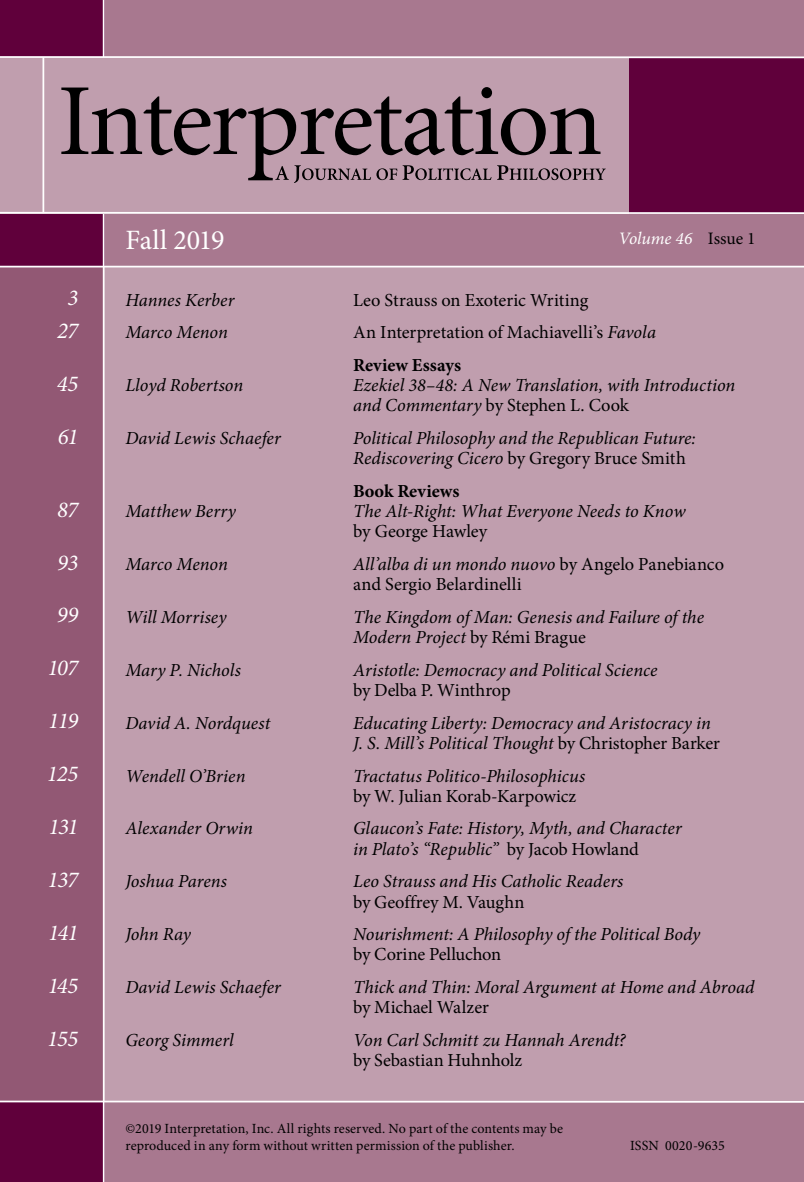
<style>
.page{position:relative;width:804px;height:1182px;background:#fff}
.page>*{position:absolute;margin:0;border:0;box-sizing:border-box;transform-origin:0 0}
.t1{font:28px "Minion Pro";letter-spacing:-.015em;color:#fff}
.t2{font:italic 22.75px/32.7px "Minion Pro";letter-spacing:-.04em;color:#fff;text-align:center}
.t3{font:italic 18.38px/20.1px "Minion Pro";color:#000}
.t4{font:18.38px/32.7px "Minion Pro";letter-spacing:-.005em;color:#000}
.t5{font:700 18.38px "Minion Pro";color:#000}
.t6{font:italic 17.5px "Minion Pro";letter-spacing:-.005em;color:#fff}
.t7{font:14px/17.5px "Minion Pro";letter-spacing:.005em;color:#000}
.s1{font-style:normal;color:#000}
.s2{font-style:italic}
.s3{font-weight:700}
.s4{font-style:normal}
</style>
<div class="page">
<div style="left:0;top:0;width:803px;height:1181px;background:#a8788f"></div>
<div style="left:0;top:0;width:105px;height:1181px;background:#60003b"></div>
<div style="left:0;top:267px;width:141px;height:835px;background:#925874"></div>
<div style="left:105px;top:266px;width:698px;height:834px;background:#c09eae"></div>
<hr style="left:103px;top:0;width:2px;height:1181px;background:#fff">
<hr style="left:0;top:266px;width:803px;height:1px;background:#fff">
<hr style="left:0;top:1100px;width:803px;height:2px;background:#fff">
<div style="left:628px;top:57px;width:175px;height:156px;background:#60003b"></div>
<div style="left:0;top:57px;width:628px;height:156px;background:#c09eae"></div>
<svg style="left:61px;top:87px;width:544px;height:95px"></svg>
<hr style="left:0;top:56px;width:803px;height:2px;background:#fff">
<hr style="left:0;top:212px;width:803px;height:2px;background:#fff">
<hr style="left:42px;top:57px;width:2px;height:156px;background:#fff">
<p class="t2" style="left:57px;top:281px;width:23px">3<br>27</p>
<p class="t2" style="left:57px;top:367px;width:23px">45</p>
<p class="t2" style="left:58px;top:420px;width:22px">61</p>
<p class="t2" style="left:57px;top:493px;width:23px">87</p>
<p class="t2" style="left:57px;top:546px;width:23px">93</p>
<p class="t2" style="left:57px;top:598px;width:23px">99</p>
<p class="t2" style="left:47px;top:651px;width:32px">107</p>
<p class="t2" style="left:48px;top:704px;width:31px">119</p>
<p class="t2" style="left:47px;top:757px;width:33px">125</p>
<p class="t2" style="left:48px;top:810px;width:31px">131</p>
<p class="t2" style="left:48px;top:863px;width:32px">137</p>
<p class="t2" style="left:48px;top:915px;width:32px">141</p>
<p class="t2" style="left:48px;top:968px;width:32px">145</p>
<p class="t2" style="left:47px;top:1021px;width:32px">155</p>
<h1 class="t1" style="left:125px;top:221px;width:101px">Fall 2019</h1>
<p class="t6" style="left:618px;top:226px;width:138px">Volume 46 <span class="s1">Issue 1</span></p>
<p class="t3" style="left:125px;top:290px;width:110px">Hannes Kerber</p>
<p class="t4" style="left:353px;top:283px;width:237px">Leo Strauss on Exoteric Writing</p>
<p class="t3" style="left:125px;top:322px;width:104px">Marco Menon</p>
<p class="t4" style="left:353px;top:316px;width:304px">An Interpretation of Machiavelli’s <span class="s2">Favola<br></span><span class="s3">Review Essays</span></p>
<p class="t3" style="left:125px;top:375px;width:119px">Lloyd Robertson</p>
<p class="t3" style="left:353px;top:375px;width:383px">Ezekiel 38–48: A New Translation, with Introduction and Commentary <span class="s4">by Stephen L. Cook</span></p>
<p class="t3" style="left:125px;top:428px;width:157px">David Lewis Schaefer</p>
<p class="t3" style="left:353px;top:428px;width:344px">Political Philosophy and the Republican Future:<br>Rediscovering Cicero <span class="s4">by Gregory Bruce Smith</span></p>
<p class="t5" style="left:353px;top:478px;width:108px">Book Reviews</p>
<p class="t3" style="left:125px;top:501px;width:112px">Matthew Berry</p>
<p class="t3" style="left:353px;top:501px;width:334px">The Alt-Right: What Everyone Needs to Know</p>
<p class="t4" style="left:353px;top:515px;width:136px">by George Hawley</p>
<p class="t3" style="left:125px;top:554px;width:104px">Marco Menon</p>
<p class="t4" style="left:353px;top:554px;width:372px;line-height:20.1px"><span class="s2">All’alba di un mondo nuovo</span> by Angelo Panebianco and Sergio Belardinelli</p>
<p class="t3" style="left:125px;top:607px;width:103px">Will Morrisey</p>
<p class="t3" style="left:353px;top:607px;width:352px">The Kingdom of Man: Genesis and Failure of the<br>Modern Project <span class="s4">by Rémi Brague</span></p>
<p class="t3" style="left:125px;top:659px;width:117px">Mary P. Nichols</p>
<p class="t3" style="left:353px;top:659px;width:306px">Aristotle: Democracy and Political Science</p>
<p class="t4" style="left:353px;top:673px;width:159px">by Delba P. Winthrop</p>
<p class="t3" style="left:125px;top:712px;width:146px">David A. Nordquest</p>
<p class="t3" style="left:353px;top:712px;width:368px">Educating Liberty: Democracy and Aristocracy in<br>J. S. Mill’s Political Thought <span class="s4">by Christopher Barker</span></p>
<p class="t3" style="left:125px;top:765px;width:122px">Wendell O’Brien</p>
<p class="t3" style="left:353px;top:765px;width:234px">Tractatus Politico-Philosophicus</p>
<p class="t4" style="left:353px;top:779px;width:224px">by W. Julian Korab-Karpowicz</p>
<p class="t3" style="left:125px;top:818px;width:129px">Alexander Orwin</p>
<p class="t3" style="left:353px;top:818px;width:330px">Glaucon’s Fate: History, Myth, and Character in Plato’s “Republic” <span class="s4">by Jacob Howland</span></p>
<p class="t3" style="left:125px;top:871px;width:103px">Joshua Parens</p>
<p class="t3" style="left:353px;top:871px;width:271px">Leo Strauss and His Catholic Readers</p>
<p class="t4" style="left:353px;top:885px;width:173px">by Geoffrey M. Vaughn</p>
<p class="t3" style="left:125px;top:924px;width:67px">John Ray</p>
<p class="t3" style="left:353px;top:924px;width:348px">Nourishment: A Philosophy of the Political Body</p>
<p class="t4" style="left:353px;top:938px;width:150px">by Corine Pelluchon</p>
<p class="t3" style="left:125px;top:977px;width:157px">David Lewis Schaefer</p>
<p class="t3" style="left:353px;top:977px;width:403px">Thick and Thin: Moral Argument at Home and Abroad</p>
<p class="t4" style="left:353px;top:990px;width:137px">by Michael Walzer</p>
<p class="t3" style="left:125px;top:1029px;width:110px">Georg Simmerl</p>
<p class="t3" style="left:353px;top:1029px;width:274px">Von Carl Schmitt zu Hannah Arendt?</p>
<p class="t4" style="left:353px;top:1043px;width:171px">by Sebastian Huhnholz</p>
<p class="t7" style="left:125px;top:1119px;width:439px">©2019 Interpretation, Inc. All rights reserved. No part of the contents may be reproduced in any form without written permission of the publisher.</p>
<p class="t7" style="left:629px;top:1136px;width:96px">ISSN 0020-9635</p>
</div>
